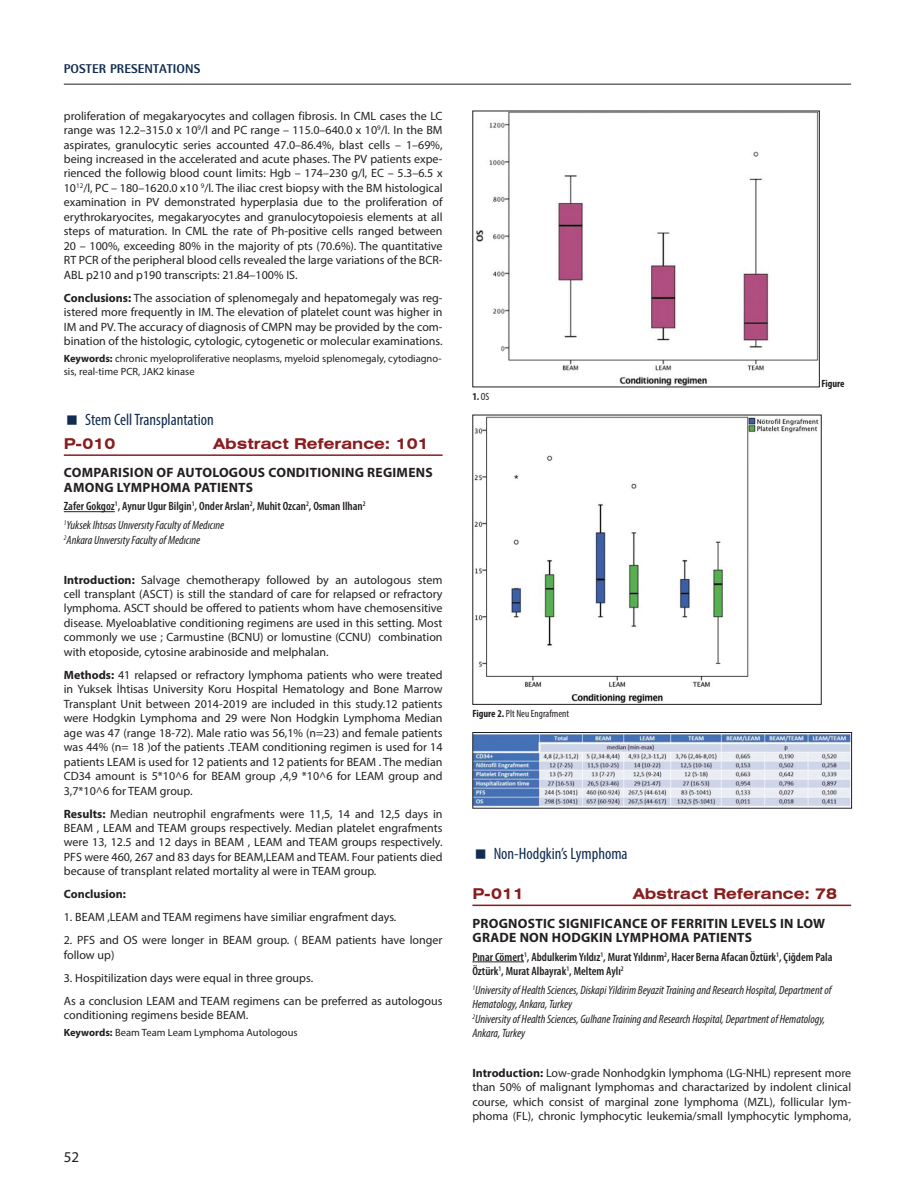
<style>
.page{position:relative;width:915px;height:1191px;background:#fff}
.page>*{position:absolute;margin:0;border:0;box-sizing:border-box;transform-origin:0 0}
.t1{font:condensed 16.5px "Myriad Pro";color:#112c50}
._00_kodlar{font:700 expanded 15px "Swiss 721 BT";color:#8a1c1e}
.t2{font:15px "Myriad Pro";color:#231f20}
._01_baslik{font:700 13.5px/14.4px "Myriad Pro";letter-spacing:.02em;color:#231f20}
.t3{font:800 12.75px "Rotis Semi Sans Std";letter-spacing:.01em;color:#112c50}
._04_METIN{font:12px/14.4px "Myriad Pro";color:#231f20;text-align:justify}
._03_KURUM{font:italic condensed 12px/14.4px "Myriad Pro";color:#231f20}
._04_Metin_normal{font:12px/14.4px "Myriad Pro";color:#231f20}
._02_yazar{font:600 condensed 12px/14.4px "Myriad Pro";color:#231f20}
._04_METIN-2{font:700 12px "Myriad Pro";color:#231f20}
.Key{font:10.5px/12.6px "Myriad Pro";color:#231f20}
.Sekil_alt{font:condensed 10.5px "Myriad Pro";color:#231f20}
.Sekil_alt-2{font:700 condensed 10.5px "Myriad Pro";color:#231f20}
.s1{font-weight:700}
.s2{font-weight:400}
</style>
<div class="page">
<hr style="left:64px;top:84px;width:786px;height:1px;background:#231f20">
<hr style="left:64px;top:454px;width:378px;height:2px;background:#8a1c1e">
<hr style="left:64px;top:511px;width:51px;height:1px;background:#231f20">
<hr style="left:472px;top:904px;width:378px;height:2px;background:#8a1c1e">
<hr style="left:472px;top:961px;width:52px;height:1px;background:#231f20">
<img style="left:476px;top:113px;width:341px;height:272px">
<img style="left:474px;top:416px;width:345px;height:287px">
<img style="left:474px;top:734px;width:375px;height:72px">
<div style="left:472px;top:732px;width:379px;height:76px;border:1px solid #231f20"></div>
<p class="t3" style="left:64px;top:60px;width:138px">POSTER PRESENTATIONS</p>
<p class="_04_METIN" style="left:64px;top:108px;width:380px">proliferation of megakaryocytes and collagen fibrosis. In CML cases the LC range was 12.2–315.0 x 10<sup>9</sup>/l and PC range – 115.0–640.0 x 10<sup>9</sup>/l. In the BM aspirates, granulocytic series accounted 47.0–86.4%, blast cells – 1–69%, being increased in the accelerated and acute phases. The PV patients expe&shy;rienced the followig blood count limits: Hgb – 174–230 g/l, EC – 5.3–6.5 x 10<sup>12</sup>/l, PC – 180–1620.0 x10 <sup>9</sup>/l. The iliac crest biopsy with the BM histological examination in PV demonstrated hyperplasia due to the proliferation of erythrokaryocites, megakaryocytes and granulocytopoiesis elements at all steps of maturation. In CML the rate of Ph-positive cells ranged between 20 – 100%, exceeding 80% in the majority of pts (70.6%). The quantitative RT PCR of the peripheral blood cells revealed the large variations of the BCR-ABL p210 and p190 transcripts: 21.84–100% IS.</p>
<p class="_04_METIN" style="left:64px;top:290px;width:380px"><span class="s1">Conclusions:</span> The association of splenomegaly and hepatomegaly was reg&shy;istered more frequently in IM. The elevation of platelet count was higher in IM and PV. The accuracy of diagnosis of CMPN may be provided by the com&shy;bination of the histologic, cytologic, cytogenetic or molecular examinations.</p>
<p class="Key" style="left:64px;top:352px;width:379px"><span class="s1">Keywords:</span> chronic myeloproliferative neoplasms, myeloid splenomegaly, cytodiagno&shy;sis, real-time PCR, JAK2 kinase</p>
<p class="t1" style="left:85px;top:410px;width:130px">Stem Cell Transplantation</p>
<p class="_00_kodlar" style="left:64px;top:434px;width:53px">P-010</p>
<p class="_00_kodlar" style="left:213px;top:434px;width:216px">Abstract Referance: 101</p>
<p class="_01_baslik" style="left:64px;top:465px;width:370px">COMPARISION OF AUTOLOGOUS CONDITIONING REGIMENS<br>AMONG LYMPHOMA PATIENTS</p>
<p class="_02_yazar" style="left:64px;top:499px;width:303px">Zafer Gokgoz<sup>1</sup>, Aynur Ugur Bilgin<sup>1</sup>, Onder Arslan<sup>2</sup>, Muhit Ozcan<sup>2</sup>, Osman Ilhan<sup>2</sup></p>
<p class="_03_KURUM" style="left:64px;top:518px;width:162px"><sup>1</sup>Yuksek Ihtısas Unıversıty Faculty of Medıcıne<br><sup>2</sup>Ankara Unıversıty Faculty of Medıcıne</p>
<p class="_04_METIN" style="left:64px;top:572px;width:380px"><span class="s1">Introduction:</span> Salvage chemotherapy followed by an autologous stem cell transplant (ASCT) is still the standard of care for relapsed or refractory lymphoma. ASCT should be offered to patients whom have chemosensitive disease. Myeloablative conditioning regimens are used in this setting. Most commonly we use ; Carmustine (BCNU) or lomustine (CCNU) combination with etoposide, cytosine arabinoside and melphalan.</p>
<p class="_04_METIN" style="left:64px;top:667px;width:380px"><span class="s1">Methods:</span> 41 relapsed or refractory lymphoma patients who were treated in Yuksek İhtisas University Koru Hospital Hematology and Bone Marrow Transplant Unit between 2014-2019 are included in this study.12 patients were Hodgkin Lymphoma and 29 were Non Hodgkin Lymphoma Median age was 47 (range 18-72). Male ratio was 56,1% (n=23) and female patients was 44% (n= 18 )of the patients .TEAM conditioning regimen is used for 14 patients LEAM is used for 12 patients and 12 patients for BEAM . The median CD34 amount is 5*10^6 for BEAM group ,4,9 *10^6 for LEAM group and 3,7*10^6 for TEAM group.</p>
<p class="_04_METIN" style="left:64px;top:806px;width:380px"><span class="s1">Results:</span> Median neutrophil engrafments were 11,5, 14 and 12,5 days in BEAM , LEAM and TEAM groups respectively. Median platelet engrafments were 13, 12.5 and 12 days in BEAM , LEAM and TEAM groups respectively.<br>PFS were 460, 267 and 83 days for BEAM,LEAM and TEAM. Four patients died because of transplant related mortality al were in TEAM group.</p>
<p class="_04_METIN-2" style="left:64px;top:886px;width:64px">Conclusion:</p>
<p class="_04_Metin_normal" style="left:64px;top:910px;width:334px">1. BEAM ,LEAM and TEAM regimens have similiar engrafment days.</p>
<p class="_04_Metin_normal" style="left:64px;top:933px;width:380px">2. PFS and OS were longer in BEAM group. ( BEAM patients have longer follow up)</p>
<p class="_04_Metin_normal" style="left:64px;top:970px;width:251px">3. Hospitilization days were equal in three groups.</p>
<p class="_04_Metin_normal" style="left:64px;top:993px;width:380px">As a conclusion LEAM and TEAM regimens can be preferred as autologous conditioning regimens beside BEAM.</p>
<p class="Key" style="left:64px;top:1026px;width:235px"><span class="s1">Keywords:</span> Beam Team Leam Lymphoma Autologous</p>
<p class="t2" style="left:64px;top:1147px;width:17px">52</p>
<p class="Sekil_alt-2" style="left:472px;top:390px;width:19px">1. <span class="s2">OS</span></p>
<p class="Sekil_alt" style="left:472px;top:707px;width:98px"><span class="s1">Figure 2.</span> Plt Neu Engrafment</p>
<p class="Sekil_alt-2" style="left:821px;top:377px;width:25px">Figure</p>
<p class="t1" style="left:493px;top:844px;width:135px">Non-Hodgkin’s Lymphoma</p>
<p class="_00_kodlar" style="left:472px;top:884px;width:53px">P-011</p>
<p class="_00_kodlar" style="left:632px;top:884px;width:205px">Abstract Referance: 78</p>
<p class="_01_baslik" style="left:472px;top:915px;width:354px">PROGNOSTIC SIGNIFICANCE OF FERRITIN LEVELS IN LOW<br>GRADE NON HODGKIN LYMPHOMA PATIENTS</p>
<p class="_02_yazar" style="left:472px;top:949px;width:361px">Pınar Cömert<sup>1</sup>, Abdulkerim Yıldız<sup>1</sup>, Murat Yıldırım<sup>2</sup>, Hacer Berna Afacan Öztürk<sup>1</sup>, Çiğdem Pala<br>Öztürk<sup>1</sup>, Murat Albayrak<sup>1</sup>, Meltem Aylı<sup>2</sup></p>
<p class="_03_KURUM" style="left:472px;top:982px;width:360px"><sup>1</sup>University of Health Sciences, Diskapi Yildirim Beyazit Training and Research Hospital, Department of Hematology, Ankara, Turkey<br><sup>2</sup>University of Health Sciences, Gulhane Training and Research Hospital, Department of Hematology, Ankara, Turkey</p>
<p class="_04_METIN" style="left:472px;top:1065px;width:380px"><span class="s1">Introduction:</span> Low-grade Nonhodgkin lymphoma (LG-NHL) represent more than 50% of malignant lymphomas and charactarized by indolent clinical course, which consist of marginal zone lymphoma (MZL), follicular lym&shy;phoma (FL), chronic lymphocytic leukemia/small lymphocytic lymphoma,</p>
</div>
